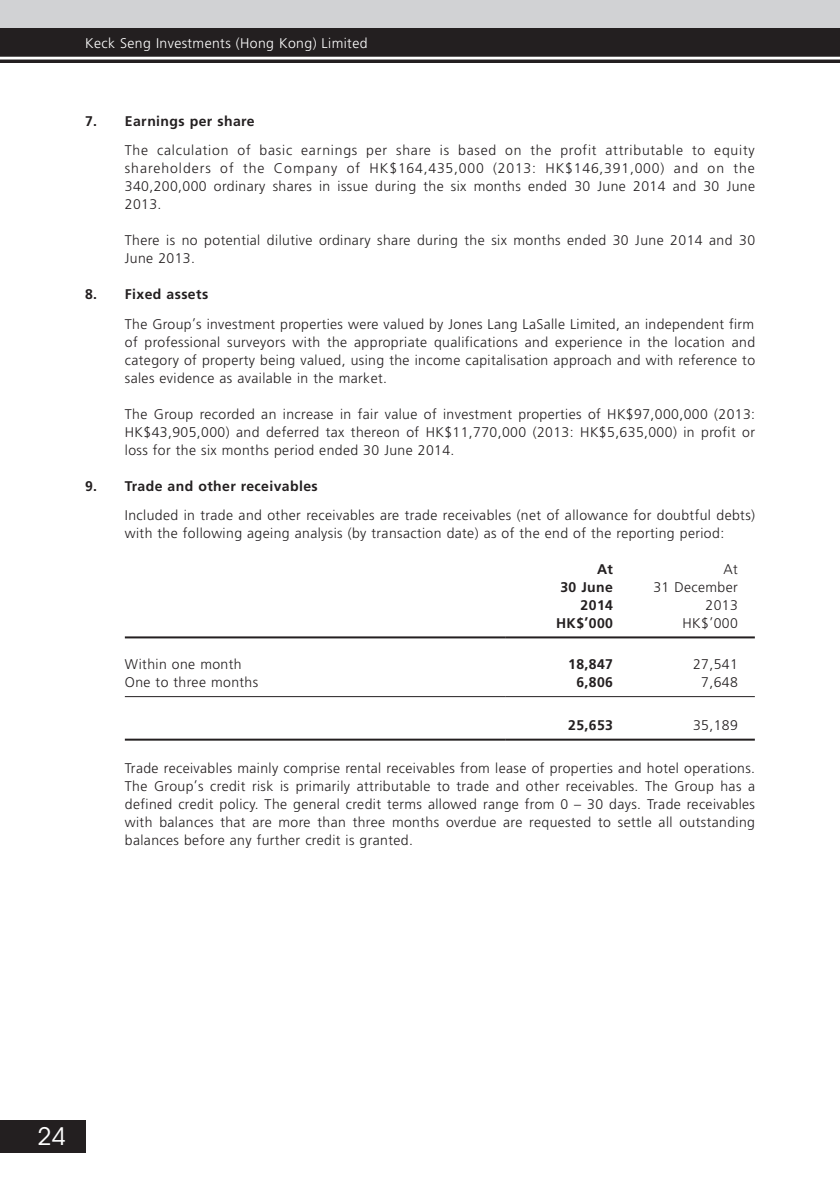
<style>
.page{position:relative;width:840px;height:1191px;background:#fff}
.page>*{position:absolute;margin:0;border:0;box-sizing:border-box;transform-origin:0 0}
.t1{font:24px "ITC Avant Garde Std";color:#fff}
.Notes{font:300 14px/18px "Frutiger LT Std";letter-spacing:.03em;color:#231f20;text-align:justify}
.Notes_HD1{font:700 14px "Frutiger LT Std";letter-spacing:.03em;color:#231f20}
.t2{font:300 14px "Frutiger LT Std";letter-spacing:.03em;color:#fff}
.Notes-2{font:700 14px "Frutiger LT Std";letter-spacing:.03em;color:#231f20}
</style>
<div class="page">
<div style="left:0;top:0;width:839px;height:42px;background:#d1d2d4"></div>
<div style="left:0;top:28px;width:839px;height:34px;background:#231f20"></div>
<hr style="left:0;top:57px;width:839px;height:2px;background:#fff">
<div style="left:0;top:1120px;width:85px;height:32px;background:#231f20"></div>
<hr style="left:839px;top:0;width:1px;height:42px;background:#d1d2d4">
<hr style="left:839px;top:28px;width:1px;height:34px;background:#231f20">
<hr style="left:125px;top:636px;width:380px;height:2px;background:#231f20">
<hr style="left:505px;top:636px;width:124px;height:2px;background:#231f20">
<hr style="left:629px;top:636px;width:125px;height:2px;background:#231f20">
<hr style="left:125px;top:696px;width:380px;height:1px;background:#231f20">
<hr style="left:505px;top:696px;width:124px;height:1px;background:#231f20">
<hr style="left:629px;top:696px;width:125px;height:1px;background:#231f20">
<hr style="left:125px;top:738px;width:380px;height:2px;background:#231f20">
<hr style="left:505px;top:738px;width:124px;height:2px;background:#231f20">
<hr style="left:629px;top:738px;width:125px;height:2px;background:#231f20">
<p class="t2" style="left:85px;top:35px;width:284px">Keck Seng Investments (Hong Kong) Limited</p>
<p class="Notes_HD1" style="left:85px;top:113px;width:171px">7. Earnings per share</p>
<p class="Notes" style="left:125px;top:142px;width:631px">The calculation of basic earnings per share is based on the profit attributable to equity shareholders of the Company of HK$164,435,000 (2013: HK$146,391,000) and on the 340,200,000 ordinary shares in issue during the six months ended 30 June 2014 and 30 June 2013.</p>
<p class="Notes" style="left:125px;top:232px;width:631px">There is no potential dilutive ordinary share during the six months ended 30 June 2014 and 30<br>June 2013.</p>
<p class="Notes_HD1" style="left:85px;top:286px;width:124px">8. Fixed assets</p>
<p class="Notes" style="left:125px;top:315px;width:631px">The Group’s investment properties were valued by Jones Lang LaSalle Limited, an independent firm of professional surveyors with the appropriate qualifications and experience in the location and category of property being valued, using the income capitalisation approach and with reference to sales evidence as available in the market.</p>
<p class="Notes" style="left:125px;top:405px;width:631px">The Group recorded an increase in fair value of investment properties of HK$97,000,000 (2013:<br>HK$43,905,000) and deferred tax thereon of HK$11,770,000 (2013: HK$5,635,000) in profit or loss for the six months period ended 30 June 2014.</p>
<p class="Notes_HD1" style="left:85px;top:477px;width:234px">9. Trade and other receivables</p>
<p class="Notes" style="left:125px;top:506px;width:631px">Included in trade and other receivables are trade receivables (net of allowance for doubtful debts) with the following ageing analysis (by transaction date) as of the end of the reporting period:</p>
<p class="Notes-2" style="left:596px;top:561px;width:17px">At</p>
<p class="Notes" style="left:723px;top:560px;width:16px">At</p>
<p class="Notes-2" style="left:560px;top:579px;width:54px">30 June</p>
<p class="Notes-2" style="left:580px;top:597px;width:34px">2014</p>
<p class="Notes" style="left:653px;top:578px;width:86px">31 December</p>
<p class="Notes" style="left:705px;top:596px;width:34px">2013</p>
<p class="Notes-2" style="left:555px;top:615px;width:58px">HK$’000</p>
<p class="Notes" style="left:682px;top:614px;width:57px">HK$’000</p>
<p class="Notes" style="left:125px;top:655px;width:118px">Within one month</p>
<p class="Notes-2" style="left:568px;top:655px;width:46px">18,847</p>
<p class="Notes" style="left:692px;top:655px;width:46px">27,541</p>
<p class="Notes" style="left:125px;top:673px;width:135px">One to three months</p>
<p class="Notes-2" style="left:576px;top:673px;width:38px">6,806</p>
<p class="Notes" style="left:700px;top:673px;width:38px">7,648</p>
<p class="Notes-2" style="left:568px;top:717px;width:46px">25,653</p>
<p class="Notes" style="left:692px;top:716px;width:46px">35,189</p>
<p class="Notes" style="left:125px;top:759px;width:631px">Trade receivables mainly comprise rental receivables from lease of properties and hotel operations.<br>The Group’s credit risk is primarily attributable to trade and other receivables. The Group has a defined credit policy. The general credit terms allowed range from 0 – 30 days. Trade receivables with balances that are more than three months overdue are requested to settle all outstanding balances before any further credit is granted.</p>
<h1 class="t1" style="left:37px;top:1121px;width:30px">24</h1>
</div>
